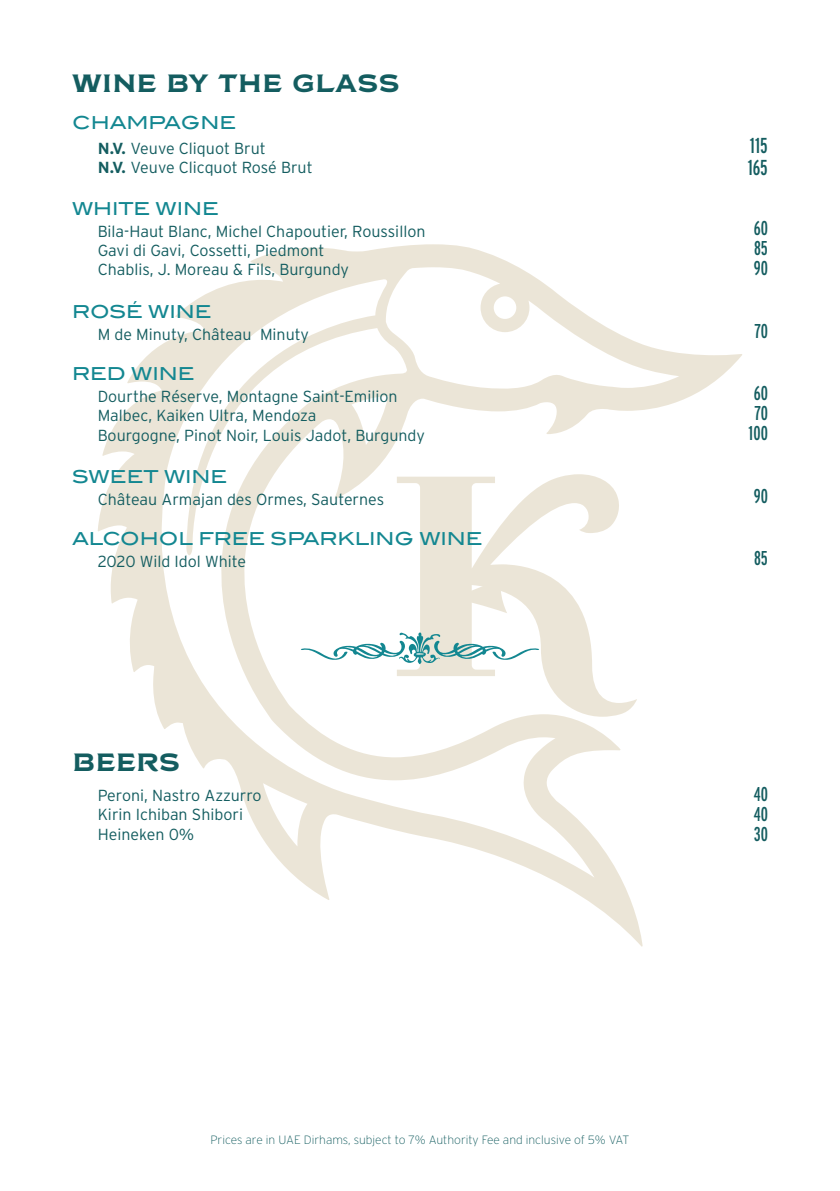
<style>
.page{position:relative;width:840px;height:1191px;background:#fff}
.page>*{position:absolute;margin:0;border:0;box-sizing:border-box;transform-origin:0 0}
.t1{font:24px "FM Bolyar Pro 900";color:#145d60}
.t2{font:21.6px "Interstate Regular Comp";color:#145d60}
.t3{font:20px "Interstate Regular Comp";color:#145d60}
.t4{font:500 17.8px "Blair ITC";color:#138791}
.t5{font:300 16px "Interstate";color:#145d60}
.t6{font:200 12px "Interstate";color:#145d60}
.s1{font-weight:700}
</style>
<div class="page">
<svg style="left:98px;top:244px;width:643px;height:702px"></svg>
<svg style="left:396px;top:474px;width:240px;height:242px"></svg>
<svg style="left:299px;top:632px;width:241px;height:32px"></svg>
<p class="t1" style="left:72px;top:67px;width:329px">WINE BY THE GLASS</p>
<p class="t4" style="left:72px;top:112px;width:165px">CHAMPAGNE</p>
<p class="t5" style="left:98px;top:139px;width:169px"><span class="s1">N.V.</span> Veuve Cliquot Brut</p>
<p class="t5" style="left:98px;top:159px;width:216px"><span class="s1">N.V.</span> Veuve Clicquot Rosé Brut</p>
<p class="t4" style="left:72px;top:198px;width:148px">WHITE WINE</p>
<p class="t5" style="left:98px;top:222px;width:329px">Bila-Haut Blanc, Michel Chapoutier, Roussillon</p>
<p class="t5" style="left:98px;top:241px;width:228px">Gavi di Gavi, Cossetti, Piedmont</p>
<p class="t5" style="left:98px;top:260px;width:253px">Chablis, J. Moreau &amp; Fils, Burgundy</p>
<p class="t4" style="left:72px;top:301px;width:141px">ROSÉ WINE</p>
<p class="t5" style="left:98px;top:326px;width:213px">M de Minuty, Château Minuty</p>
<p class="t4" style="left:72px;top:363px;width:124px">RED WINE</p>
<p class="t5" style="left:98px;top:387px;width:301px">Dourthe Réserve, Montagne Saint-Emilion</p>
<p class="t5" style="left:98px;top:407px;width:220px">Malbec, Kaiken Ultra, Mendoza</p>
<p class="t5" style="left:98px;top:426px;width:328px">Bourgogne, Pinot Noir, Louis Jadot, Burgundy</p>
<p class="t4" style="left:72px;top:466px;width:157px">SWEET WINE</p>
<p class="t5" style="left:98px;top:491px;width:288px">Château Armajan des Ormes, Sauternes</p>
<p class="t4" style="left:72px;top:528px;width:412px">ALCOHOL FREE SPARKLING WINE</p>
<p class="t5" style="left:98px;top:553px;width:150px">2020 Wild Idol White</p>
<p class="t1" style="left:72px;top:746px;width:110px">BEERS</p>
<p class="t5" style="left:98px;top:786px;width:165px">Peroni, Nastro Azzurro</p>
<p class="t5" style="left:98px;top:806px;width:147px">Kirin Ichiban Shibori</p>
<p class="t5" style="left:98px;top:825px;width:98px">Heineken 0%</p>
<p class="t6" style="left:210px;top:1133px;width:420px">Prices are in UAE Dirhams, subject to 7% Authority Fee and inclusive of 5% VAT</p>
<p class="t2" style="left:749px;top:133px;width:19px">115</p>
<p class="t2" style="left:747px;top:155px;width:22px">165</p>
<p class="t3" style="left:753px;top:216px;width:16px">60</p>
<p class="t3" style="left:753px;top:236px;width:15px">85</p>
<p class="t3" style="left:753px;top:256px;width:16px">90</p>
<p class="t3" style="left:754px;top:320px;width:15px">70</p>
<p class="t3" style="left:753px;top:382px;width:16px">60</p>
<p class="t3" style="left:754px;top:402px;width:15px">70</p>
<p class="t3" style="left:748px;top:422px;width:21px">100</p>
<p class="t3" style="left:753px;top:485px;width:16px">90</p>
<p class="t3" style="left:753px;top:547px;width:15px">85</p>
<p class="t3" style="left:753px;top:783px;width:16px">40</p>
<p class="t3" style="left:753px;top:803px;width:16px">40</p>
<p class="t3" style="left:753px;top:823px;width:16px">30</p>
</div>
